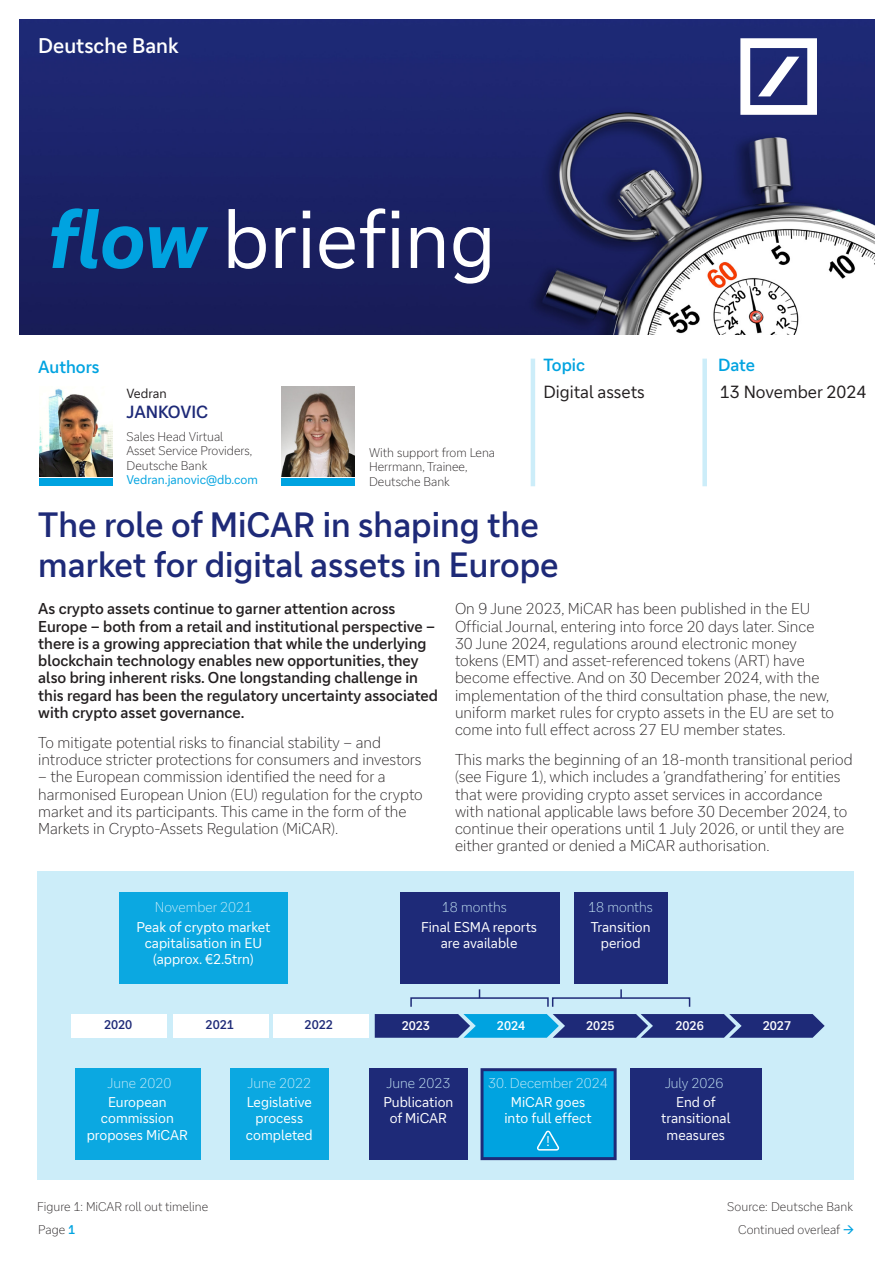
<style>
.page{position:relative;width:893px;height:1263px;background:#fff}
.page>*{position:absolute;margin:0;border:0;box-sizing:border-box;transform-origin:0 0}
.t1{font:77.55px "Deutsche Bank";color:#fff}
.t2{font:500 33.45px/40.2px "Deutsche Bank";color:#1e2a78}
.t3{font:500 20.25px "Deutsche Bank";color:#fff}
.t4{font:16.8px "Deutsche Bank";color:#231f20}
.t5{font:500 16.8px "Deutsche Bank";color:#00a3e0}
.t6{font:500 16.8px "Deutsche Bank";color:#1e2a78}
.t7{font:300 15px/17.2px "Deutsche Bank";color:#231f20}
.t8{font:500 15px/17.2px "Deutsche Bank";color:#231f20}
.t9{font:13.5px/16.2px "Deutsche Bank";color:#fff;text-align:center}
.t10{font:300 13.5px "Deutsche Bank";color:#ccedf9}
.t11{font:12.6px "Deutsche Bank";color:#231f20}
.t12{font:300 12px/14.4px "Deutsche Bank";color:#231f20}
.t13{font:12px "Deutsche Bank";color:#00a3e0}
.t14{font:500 12px "Deutsche Bank";color:#fff}
.t15{font:500 12px "Deutsche Bank";color:#1e2a78}
.s1{font-weight:700;font-style:italic;color:#00a3e0}
.s2{font-weight:500;color:#00a3e0}
.s3{color:#00a3e0}
</style>
<div class="page">
<img style="left:19px;top:19px;width:855px;height:315px">
<svg style="left:740px;top:38px;width:77px;height:77px"></svg>
<hr style="left:531px;top:359px;width:4px;height:127px;background:#ccedf9">
<div style="left:702px;top:359px;width:5px;height:127px;background:#ccedf9"></div>
<img style="left:39px;top:388px;width:73px;height:88px">
<img style="left:282px;top:387px;width:73px;height:89px">
<div style="left:39px;top:478px;width:73px;height:8px;background:#00a3e0"></div>
<div style="left:282px;top:478px;width:73px;height:8px;background:#00a3e0"></div>
<div style="left:37px;top:872px;width:817px;height:308px;background:#ccedf9"></div>
<div style="left:75px;top:1068px;width:126px;height:92px;background:#0ba8e1"></div>
<div style="left:230px;top:1068px;width:99px;height:92px;background:#0ba8e1"></div>
<div style="left:369px;top:1068px;width:99px;height:92px;background:#1e2a78"></div>
<div style="left:630px;top:1068px;width:131px;height:92px;background:#1e2a78"></div>
<div style="left:120px;top:892px;width:168px;height:92px;background:#0ba8e1"></div>
<div style="left:400px;top:892px;width:159px;height:92px;background:#1e2a78"></div>
<div style="left:574px;top:892px;width:94px;height:92px;background:#1e2a78"></div>
<svg style="left:480px;top:1068px;width:137px;height:92px;background:#0697d5"></svg>
<div style="left:71px;top:1014px;width:95px;height:24px;background:#fff"></div>
<div style="left:173px;top:1014px;width:95px;height:24px;background:#fff"></div>
<div style="left:273px;top:1014px;width:96px;height:24px;background:#fff"></div>
<svg style="left:375px;top:1014px;width:450px;height:24px;background:#254e94"></svg>
<div style="left:410px;top:997px;width:139px;height:10px;border:2px solid #1e2a78"></div>
<div style="left:552px;top:997px;width:138px;height:10px;border:2px solid #1e2a78"></div>
<svg style="left:620px;top:989px;width:2px;height:9px"></svg>
<h3 class="t3" style="left:38px;top:34px;width:142px">Deutsche Bank</h3>
<h1 class="t1" style="left:48px;top:194px;width:450px"><span class="s1">flow</span> briefing</h1>
<p class="t5" style="left:38px;top:356px;width:63px">Authors</p>
<p class="t11" style="left:127px;top:386px;width:42px">Vedran</p>
<p class="t6" style="left:127px;top:402px;width:83px">JANKOVIC</p>
<p class="t12" style="left:127px;top:429px;width:127px">Sales Head Virtual<br>Asset Service Providers,<br>Deutsche Bank</p>
<p class="t13" style="left:127px;top:472px;width:133px">Vedran.janovic@db.com</p>
<p class="t12" style="left:369px;top:445px;width:127px">With support from Lena<br>Herrmann, Trainee,<br>Deutsche Bank</p>
<p class="t5" style="left:543px;top:355px;width:43px">Topic</p>
<p class="t5" style="left:718px;top:355px;width:38px">Date</p>
<p class="t4" style="left:543px;top:382px;width:103px">Digital assets</p>
<p class="t4" style="left:720px;top:382px;width:148px">13 November 2024</p>
<h2 class="t2" style="left:38px;top:505px;width:522px">The role of MiCAR in shaping the market for digital assets in Europe</h2>
<p class="t8" style="left:38px;top:600px;width:401px">As crypto assets continue to garner attention across Europe – both from a retail and institutional perspective – there is a growing appreciation that while the underlying blockchain technology enables new opportunities, they also bring inherent risks. One longstanding challenge in this regard has been the regulatory uncertainty associated with crypto asset governance.</p>
<p class="t7" style="left:38px;top:734px;width:385px">To mitigate potential risks to financial stability – and introduce stricter protections for consumers and investors</p>
<p class="t7" style="left:38px;top:768px;width:386px">– the European commission identified the need for a harmonised European Union (EU) regulation for the crypto market and its participants. This came in the form of the Markets in Crypto-Assets Regulation (MiCAR).</p>
<p class="t7" style="left:455px;top:600px;width:381px">On 9 June 2023, MiCAR has been published in the EU Official Journal, entering into force 20 days later. Since 30 June 2024, regulations around electronic money tokens (EMT) and asset-referenced tokens (ART) have become effective. And on 30 December 2024, with the implementation of the third consultation phase, the new, uniform market rules for crypto assets in the EU are set to come into full effect across 27 EU member states.</p>
<p class="t7" style="left:455px;top:751px;width:399px">This marks the beginning of an 18-month transitional period (see Figure 1), which includes a ‘grandfathering’ for entities that were providing crypto asset services in accordance with national applicable laws before 30 December 2024, to continue their operations until 1 July 2026, or until they are either granted or denied a MiCAR authorisation.</p>
<p class="t10" style="left:155px;top:899px;width:99px">November 2021</p>
<p class="t9" style="left:137px;top:918px;width:135px">Peak of crypto market capitalisation in EU (approx. €2.5trn)</p>
<p class="t10" style="left:442px;top:899px;width:66px">18 months</p>
<p class="t9" style="left:421px;top:918px;width:117px">Final ESMA reports are available</p>
<p class="t10" style="left:588px;top:899px;width:66px">18 months</p>
<p class="t9" style="left:591px;top:918px;width:61px">Transition period</p>
<p class="t15" style="left:104px;top:1017px;width:30px">2020</p>
<p class="t15" style="left:206px;top:1017px;width:30px">2021</p>
<p class="t15" style="left:305px;top:1017px;width:30px">2022</p>
<p class="t14" style="left:402px;top:1018px;width:30px">2023</p>
<p class="t14" style="left:497px;top:1018px;width:30px">2024</p>
<p class="t14" style="left:586px;top:1018px;width:30px">2025</p>
<p class="t14" style="left:675px;top:1018px;width:30px">2026</p>
<p class="t14" style="left:763px;top:1018px;width:30px">2027</p>
<p class="t10" style="left:108px;top:1075px;width:65px">June 2020</p>
<p class="t9" style="left:87px;top:1094px;width:103px">European commission proposes MiCAR</p>
<p class="t10" style="left:247px;top:1075px;width:65px">June 2022</p>
<p class="t9" style="left:246px;top:1094px;width:68px">Legislative process completed</p>
<p class="t10" style="left:386px;top:1075px;width:65px">June 2023</p>
<p class="t9" style="left:383px;top:1094px;width:71px">Publication of MiCAR</p>
<p class="t10" style="left:488px;top:1075px;width:121px">30. December 2024</p>
<p class="t9" style="left:504px;top:1094px;width:89px">MiCAR goes into full effect</p>
<p class="t9" style="left:546px;top:1133px;width:5px">!</p>
<p class="t10" style="left:665px;top:1075px;width:60px">July 2026</p>
<p class="t9" style="left:661px;top:1094px;width:71px">End of transitional measures</p>
<p class="t12" style="left:37px;top:1199px;width:172px">Figure 1: MiCAR roll out timeline</p>
<p class="t12" style="left:727px;top:1199px;width:127px">Source: Deutsche Bank</p>
<p class="t12" style="left:38px;top:1222px;width:38px">Page <span class="s2">1</span></p>
<p class="t12" style="left:738px;top:1222px;width:118px">Continued overleaf <span class="s3">→</span></p>
</div>
